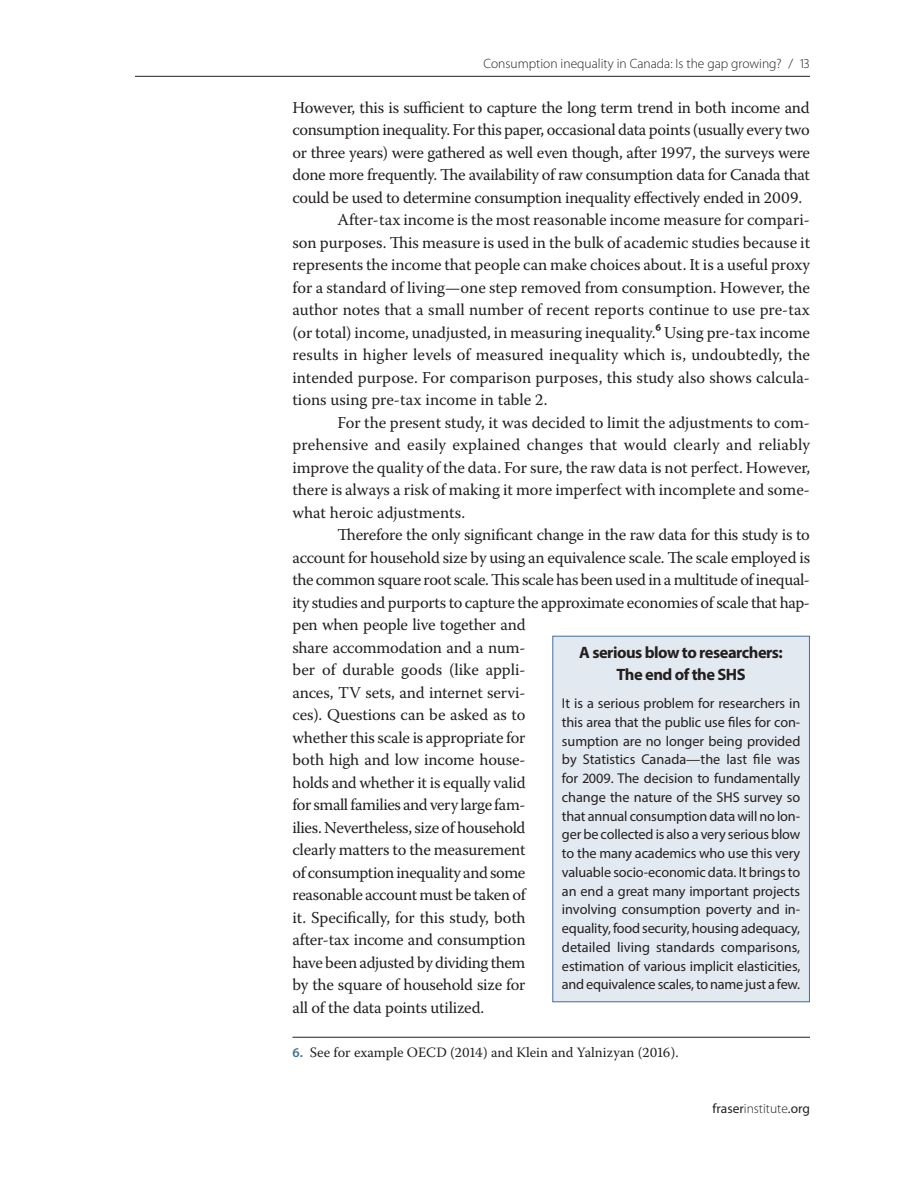
<style>
.page{position:relative;width:918px;height:1188px;background:#fff}
.page>*{position:absolute;margin:0;border:0;box-sizing:border-box;transform-origin:0 0}
.para-2nd{font:16.5px/22.5px "Warnock Pro";letter-spacing:-.015em;color:#231f20;text-align:justify}
.para-1st{font:16.5px/22.5px "Warnock Pro";letter-spacing:-.02em;color:#231f20;text-align:justify}
.t1{font:700 16.5px/22.5px "Myriad Pro";letter-spacing:-.03em;color:#231f20;text-align:center}
.t2{font:14.25px/18.8px "Myriad Pro";letter-spacing:-.015em;color:#231f20;text-align:justify}
.footnote{font:14.25px "Warnock Pro";color:#231f20}
.t3{font:300 13.5px "Myriad Pro";color:#231f20}
.t4{font:13.5px "Myriad Pro";color:#231f20}
.s1{font-family:"Myriad Pro";font-weight:600}
.s2{font-family:"Myriad Pro";font-weight:600;font-size:13.5px;color:#446d9c}
.s3{font-weight:300}
</style>
<div class="page">
<hr style="left:135px;top:76px;width:675px;height:1px;background:#231f20">
<hr style="left:292px;top:1037px;width:518px;height:1px;background:#231f20">
<div style="left:553px;top:636px;width:256px;height:366px;background:#e3e9f0"></div>
<div style="left:553px;top:636px;width:257px;height:366px;border:1px solid #446d9c"></div>
<p class="t3" style="left:484px;top:55px;width:328px">Consumption inequality in Canada: Is the gap growing? / 13</p>
<p class="para-1st" style="left:292px;top:96px;width:519px">However, this is sufficient to capture the long term trend in both income and consumption inequality. For this paper, occasional data points (usually every two or three years) were gathered as well even though, after 1997, the surveys were done more frequently. The availability of raw consumption data for Canada that could be used to determine consumption inequality effectively ended in 2009.</p>
<p class="para-2nd" style="left:292px;top:208px;width:519px;text-indent:45px">After-tax income is the most reasonable income measure for compari&shy;son purposes. This measure is used in the bulk of academic studies because it represents the income that people can make choices about. It is a useful proxy for a standard of living—one step removed from consumption. However, the author notes that a small number of recent reports continue to use pre-tax (or total) income, unadjusted, in measuring inequality.<span class="s1">6</span> Using pre-tax income results in higher levels of measured inequality which is, undoubtedly, the intended purpose. For comparison purposes, this study also shows calcula&shy;tions using pre-tax income in table 2.</p>
<p class="para-2nd" style="left:292px;top:411px;width:519px;text-indent:45px">For the present study, it was decided to limit the adjustments to com&shy;prehensive and easily explained changes that would clearly and reliably improve the quality of the data. For sure, the raw data is not perfect. However, there is always a risk of making it more imperfect with incomplete and some&shy;what heroic adjustments.</p>
<p class="para-2nd" style="left:292px;top:523px;width:519px;text-align:left;text-indent:45px">Therefore the only significant change in the raw data for this study is to account for household size by using an equivalence scale. The scale employed is the common square root scale. This scale has been used in a multitude of inequal&shy;ity studies and purports to capture the approximate economies of scale that hap&shy;pen when people live together and<br>share accommodation and a num-<br>ber of durable goods (like appli-<br>ances, TV sets, and internet servi-<br>ces). Questions can be asked as to<br>whether this scale is appropriate for<br>both high and low income house-<br>holds and whether it is equally valid<br>for small families and very large fam-<br>ilies. Nevertheless, size of household<br>clearly matters to the measurement<br>of consumption inequality and some<br>reasonable account must be taken of<br>it. Specifically, for this study, both<br>after-tax income and consumption<br>have been adjusted by dividing them<br>by the square of household size for<br>all of the data points utilized.</p>
<p class="footnote" style="left:292px;top:1044px;width:388px"><span class="s2">6.</span> See for example OECD (2014) and Klein and Yalnizyan (2016).</p>
<p class="t1" style="left:579px;top:640px;width:205px">A serious blow to researchers:<br>The end of the SHS</p>
<p class="t2" style="left:562px;top:694px;width:240px">It is a serious problem for researchers in this area that the public use files for con&shy;sumption are no longer being provided by Statistics Canada—the last file was for 2009. The decision to fundamentally change the nature of the SHS survey so that annual consumption data will no lon&shy;ger be collected is also a very serious blow to the many academics who use this very valuable socio-economic data. It brings to an end a great many important projects involving consumption poverty and in&shy;equality, food security, housing adequacy, detailed living standards comparisons, estimation of various implicit elasticities, and equivalence scales, to name just a few.</p>
<p class="t4" style="left:713px;top:1100px;width:99px">fraser<span class="s3">institute</span>.org</p>
</div>
